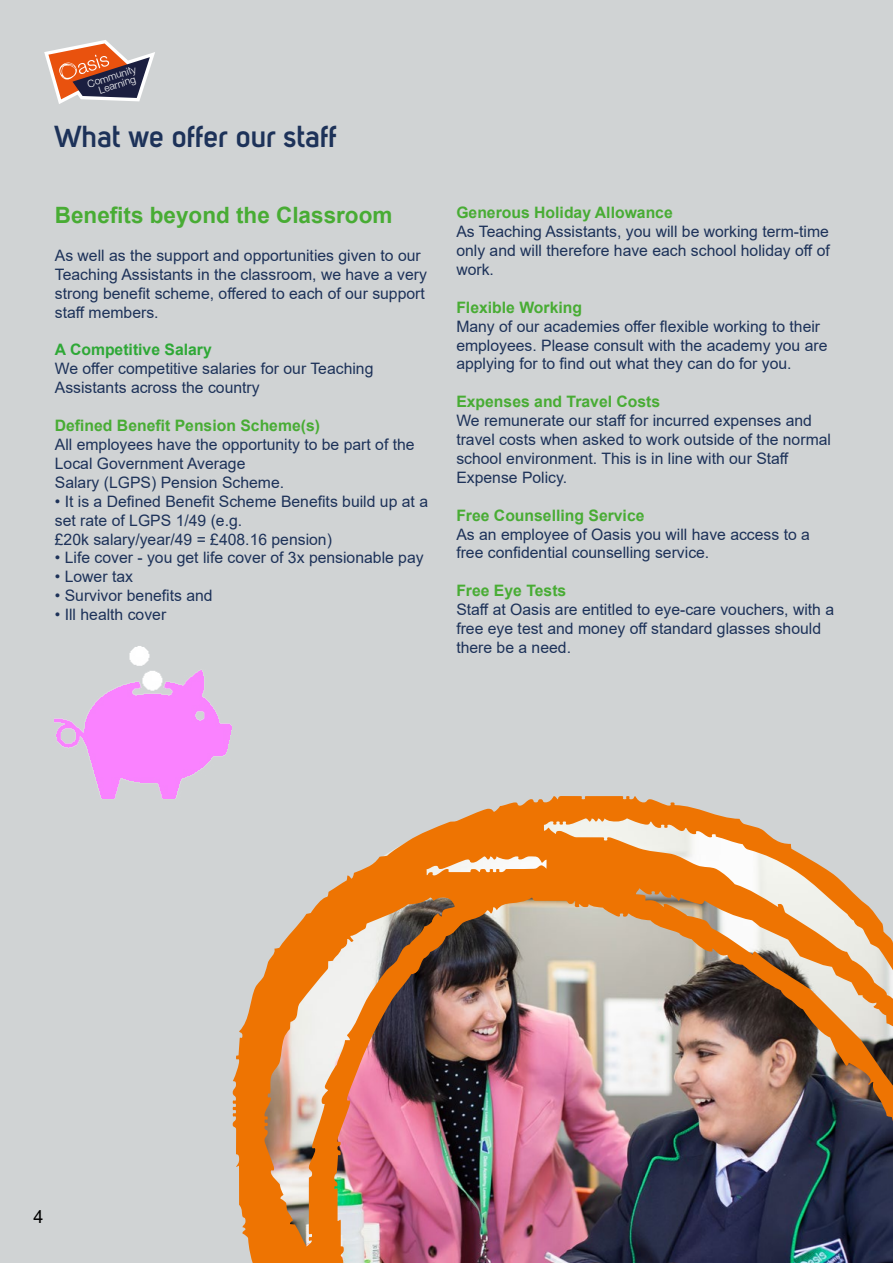
<style>
.page{position:relative;width:893px;height:1263px;background:#d0d3d4}
.page>*{position:absolute;margin:0;border:0;box-sizing:border-box;transform-origin:0 0}
.t1{font:700 30px "Uni Sans Semi";color:#1d3259}
.t2{font:700 22.5px "Arial";color:#48ac34}
.t3{font:18px "Arial";color:#000}
.t4{font:15.75px/18.9px "Arial";color:#1d3259}
.t5{font:700 15.75px "Arial";color:#48ac34}
.t6{font:700 15.75px "Arial";color:#2ea836}
.t7{font:300 10.2px/9.3px "Helvetica Neue";color:#fff;text-align:center}
</style>
<div class="page">
<hr style="left:892px;top:0;width:1px;height:1263px;background:#1d3259">
<img style="left:54px;top:646px;width:178px;height:153px">
<img style="left:233px;top:796px;width:660px;height:467px">
<svg style="left:44px;top:40px;width:111px;height:64px"></svg>
<p class="t7" style="left:86px;top:79px;width:52px;rotate:-18deg">Community<br>Learning</p>
<h1 class="t1" style="left:55px;top:118px;width:284px">What we offer our staff</h1>
<h2 class="t2" style="left:55px;top:199px;width:339px">Benefits beyond the Classroom</h2>
<p class="t4" style="left:55px;top:246px;width:374px">As well as the support and opportunities given to our Teaching Assistants in the classroom, we have a very strong benefit scheme, offered to each of our support staff members.</p>
<p class="t6" style="left:55px;top:339px;width:158px">A Competitive Salary</p>
<p class="t4" style="left:55px;top:359px;width:320px">We offer competitive salaries for our Teaching<br>Assistants across the country</p>
<p class="t5" style="left:55px;top:414px;width:267px">Defined Benefit Pension Scheme(s)</p>
<p class="t4" style="left:55px;top:435px;width:361px">All employees have the opportunity to be part of the<br>Local Government Average<br>Salary (LGPS) Pension Scheme.</p>
<p class="t4" style="left:55px;top:492px;width:375px">• It is a Defined Benefit Scheme Benefits build up at a set rate of LGPS 1/49 (e.g.<br>£20k salary/year/49 = £408.16 pension)</p>
<p class="t4" style="left:55px;top:548px;width:370px">• Life cover - you get life cover of 3x pensionable pay</p>
<p class="t4" style="left:55px;top:567px;width:80px">• Lower tax</p>
<p class="t4" style="left:55px;top:586px;width:159px">• Survivor benefits and</p>
<p class="t4" style="left:55px;top:605px;width:113px">• Ill health cover</p>
<p class="t5" style="left:456px;top:202px;width:218px">Generous Holiday Allowance</p>
<p class="t4" style="left:456px;top:222px;width:375px;text-align:justify">As Teaching Assistants, you will be working term-time only and will therefore have each school holiday off of work.</p>
<p class="t5" style="left:456px;top:296px;width:127px">Flexible Working</p>
<p class="t4" style="left:456px;top:317px;width:373px">Many of our academies offer flexible working to their employees. Please consult with the academy you are applying for to find out what they can do for you.</p>
<p class="t5" style="left:456px;top:391px;width:205px">Expenses and Travel Costs</p>
<p class="t4" style="left:456px;top:411px;width:376px">We remunerate our staff for incurred expenses and travel costs when asked to work outside of the normal school environment. This is in line with our Staff Expense Policy.</p>
<p class="t5" style="left:456px;top:504px;width:190px">Free Counselling Service</p>
<p class="t4" style="left:456px;top:524px;width:355px">As an employee of Oasis you will have access to a free confidential counselling service.</p>
<p class="t5" style="left:456px;top:580px;width:112px">Free Eye Tests</p>
<p class="t4" style="left:456px;top:600px;width:379px">Staff at Oasis are entitled to eye-care vouchers, with a free eye test and money off standard glasses should there be a need.</p>
<p class="t3" style="left:34px;top:1204px;width:12px">4</p>
</div>
